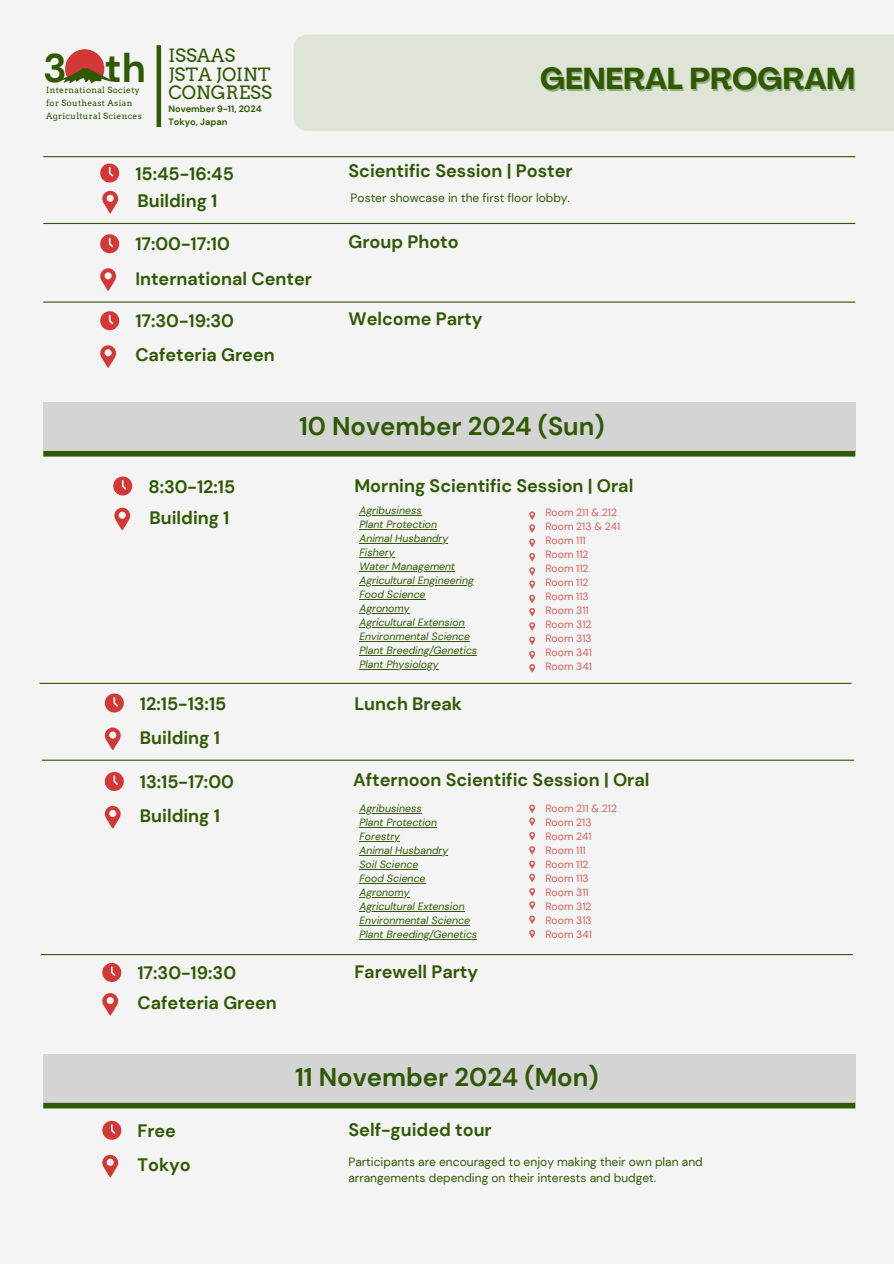
<style>
.page{position:relative;width:894px;height:1264px;background:#fff}
.page>*{position:absolute;margin:0;border:0;box-sizing:border-box;transform-origin:0 0}
.t1{font:700 39.75px "DM Sans";color:#2f5903}
.t2{font:700 29.85px "Agrandir";color:#2f5903}
.t3{font:700 25.65px "DM Sans";color:#2f5903}
.t4{font:18.3px/18.5px "Arvo";color:#2f5903}
.t5{font:700 18px "DM Sans";color:#2f5903}
.t6{font:12px/16px "DM Sans";color:#2f5903}
.t7{font:italic 10.5px "DM Sans";color:#2f5903}
.t8{font:10.5px "DM Sans";color:#d85c5c}
.t9{font:700 9.15px "DM Sans";color:#2f5903}
.t10{font:8.55px/12.9px "Arvo";letter-spacing:.035em;color:#2f5903}
</style>
<div class="page">
<div style="left:0;top:0;width:893px;height:1263px;background:#f4f4f4"></div>
<svg style="left:60px;top:49px;width:53px;height:34px"></svg>
<div style="left:156px;top:45px;width:5px;height:82px;background:#2f5903"></div>
<div style="left:293px;top:35px;width:600px;height:96px;background:#dee5d6"></div>
<svg style="left:114px;top:507px;width:16px;height:24px"></svg>
<hr style="left:40px;top:682px;width:811px;height:2px;background:#2f5903">
<svg style="left:113px;top:476px;width:19px;height:19px"></svg>
<div style="left:43px;top:402px;width:812px;height:50px;background:#d4d4d4"></div>
<svg style="left:105px;top:727px;width:15px;height:23px"></svg>
<svg style="left:105px;top:693px;width:19px;height:19px"></svg>
<hr style="left:42px;top:759px;width:811px;height:1px;background:#2f5903">
<svg style="left:105px;top:806px;width:15px;height:23px"></svg>
<svg style="left:105px;top:772px;width:19px;height:19px"></svg>
<hr style="left:41px;top:954px;width:811px;height:1px;background:#2f5903">
<svg style="left:102px;top:993px;width:16px;height:23px"></svg>
<svg style="left:102px;top:963px;width:19px;height:18px"></svg>
<div style="left:43px;top:451px;width:812px;height:5px;background:#2f5903"></div>
<hr style="left:43px;top:156px;width:812px;height:1px;background:#2f5903">
<svg style="left:102px;top:191px;width:16px;height:23px"></svg>
<svg style="left:100px;top:163px;width:19px;height:19px"></svg>
<hr style="left:43px;top:223px;width:812px;height:1px;background:#2f5903">
<svg style="left:100px;top:268px;width:16px;height:23px"></svg>
<svg style="left:100px;top:234px;width:19px;height:19px"></svg>
<hr style="left:43px;top:301px;width:812px;height:2px;background:#2f5903">
<svg style="left:100px;top:345px;width:16px;height:23px"></svg>
<svg style="left:100px;top:311px;width:19px;height:19px"></svg>
<hr style="left:359px;top:515px;width:62px;height:1px;background:#2f5903">
<hr style="left:359px;top:529px;width:78px;height:1px;background:#2f5903">
<hr style="left:359px;top:543px;width:89px;height:1px;background:#2f5903">
<hr style="left:359px;top:557px;width:35px;height:1px;background:#2f5903">
<hr style="left:359px;top:571px;width:96px;height:1px;background:#2f5903">
<hr style="left:359px;top:585px;width:115px;height:1px;background:#2f5903">
<hr style="left:359px;top:599px;width:66px;height:1px;background:#2f5903">
<hr style="left:359px;top:613px;width:50px;height:1px;background:#2f5903">
<hr style="left:359px;top:627px;width:105px;height:1px;background:#2f5903">
<hr style="left:359px;top:641px;width:111px;height:1px;background:#2f5903">
<hr style="left:359px;top:655px;width:118px;height:1px;background:#2f5903">
<hr style="left:359px;top:669px;width:79px;height:1px;background:#2f5903">
<svg style="left:102px;top:1154px;width:16px;height:23px"></svg>
<svg style="left:102px;top:1120px;width:19px;height:19px"></svg>
<div style="left:43px;top:1053px;width:812px;height:50px;background:#d4d4d4"></div>
<div style="left:43px;top:1102px;width:812px;height:6px;background:#2f5903"></div>
<svg style="left:529px;top:511px;width:5px;height:36px"></svg>
<svg style="left:529px;top:553px;width:5px;height:8px"></svg>
<svg style="left:529px;top:567px;width:5px;height:49px"></svg>
<svg style="left:529px;top:622px;width:5px;height:23px"></svg>
<svg style="left:529px;top:651px;width:5px;height:21px"></svg>
<hr style="left:359px;top:812px;width:62px;height:1px;background:#2f5903">
<hr style="left:359px;top:826px;width:78px;height:1px;background:#2f5903">
<hr style="left:359px;top:840px;width:41px;height:1px;background:#2f5903">
<hr style="left:359px;top:854px;width:89px;height:1px;background:#2f5903">
<hr style="left:359px;top:868px;width:59px;height:1px;background:#2f5903">
<hr style="left:359px;top:882px;width:66px;height:1px;background:#2f5903">
<hr style="left:359px;top:896px;width:50px;height:1px;background:#2f5903">
<hr style="left:359px;top:910px;width:105px;height:1px;background:#2f5903">
<hr style="left:359px;top:924px;width:111px;height:1px;background:#2f5903">
<hr style="left:359px;top:938px;width:118px;height:1px;background:#2f5903">
<svg style="left:529px;top:804px;width:5px;height:36px"></svg>
<svg style="left:529px;top:846px;width:5px;height:8px"></svg>
<svg style="left:529px;top:860px;width:5px;height:22px"></svg>
<svg style="left:529px;top:888px;width:5px;height:21px"></svg>
<svg style="left:529px;top:915px;width:5px;height:23px"></svg>
<h1 class="t1" style="left:105px;top:43px;width:42px">th</h1>
<p class="t10" style="left:46px;top:97px;width:97px">for Southeast Asian<br>Agricultural Sciences</p>
<h1 class="t1" style="left:43px;top:43px;width:25px">3</h1>
<p class="t10" style="left:46px;top:84px;width:95px">International Society</p>
<p class="t4" style="left:168px;top:47px;width:105px">ISSAAS<br>JSTA JOINT<br>CONGRESS</p>
<h4 class="t9" style="left:168px;top:103px;width:95px">November 9-11, 2024</h4>
<p class="t9" style="left:168px;top:116px;width:60px">Tokyo, Japan</p>
<p class="t2" style="left:540px;top:67px;width:316px">GENERAL PROGRAM</p>
<h5 class="t5" style="left:135px;top:162px;width:100px">15:45-16:45</h5>
<h5 class="t5" style="left:348px;top:159px;width:225px">Scientific Session | Poster</h5>
<p class="t5" style="left:137px;top:189px;width:81px">Building 1</p>
<h5 class="t5" style="left:135px;top:232px;width:96px">17:00-17:10</h5>
<h3 class="t5" style="left:348px;top:230px;width:112px">Group Photo</h3>
<p class="t5" style="left:135px;top:267px;width:178px">International Center</p>
<p class="t5" style="left:135px;top:309px;width:100px">17:30-19:30</p>
<h5 class="t5" style="left:348px;top:307px;width:135px">Welcome Party</h5>
<h5 class="t5" style="left:135px;top:343px;width:141px">Cafeteria Green</h5>
<p class="t6" style="left:350px;top:189px;width:221px">Poster showcase in the first floor lobby.</p>
<p class="t3" style="left:299px;top:409px;width:307px">10 November 2024 (Sun)</p>
<h2 class="t5" style="left:148px;top:475px;width:88px">8:30-12:15</h2>
<p class="t5" style="left:354px;top:474px;width:280px">Morning Scientific Session | Oral</p>
<h5 class="t5" style="left:149px;top:506px;width:81px">Building 1</h5>
<h5 class="t7" style="left:359px;top:503px;width:64px">Agribusiness</h5>
<p class="t7" style="left:359px;top:517px;width:79px">Plant Protection</p>
<p class="t7" style="left:359px;top:531px;width:90px">Animal Husbandry</p>
<p class="t7" style="left:359px;top:545px;width:37px">Fishery</p>
<p class="t7" style="left:359px;top:559px;width:97px">Water Management</p>
<p class="t7" style="left:359px;top:573px;width:116px">Agricultural Engineering</p>
<p class="t7" style="left:359px;top:587px;width:68px">Food Science</p>
<p class="t7" style="left:359px;top:601px;width:52px">Agronomy</p>
<p class="t7" style="left:359px;top:615px;width:107px">Agricultural Extension</p>
<p class="t7" style="left:359px;top:629px;width:112px">Environmental Science</p>
<p class="t7" style="left:359px;top:643px;width:119px">Plant Breeding/Genetics</p>
<p class="t7" style="left:359px;top:657px;width:81px">Plant Physiology</p>
<p class="t8" style="left:545px;top:506px;width:73px">Room 211 &amp; 212</p>
<p class="t8" style="left:545px;top:520px;width:76px">Room 213 &amp; 241</p>
<p class="t8" style="left:545px;top:534px;width:42px">Room 111</p>
<p class="t8" style="left:545px;top:548px;width:45px">Room 112</p>
<p class="t8" style="left:545px;top:562px;width:45px">Room 112</p>
<p class="t8" style="left:545px;top:576px;width:45px">Room 112</p>
<p class="t8" style="left:545px;top:590px;width:45px">Room 113</p>
<p class="t8" style="left:545px;top:604px;width:45px">Room 311</p>
<p class="t8" style="left:545px;top:618px;width:48px">Room 312</p>
<p class="t8" style="left:545px;top:632px;width:48px">Room 313</p>
<p class="t8" style="left:545px;top:646px;width:48px">Room 341</p>
<p class="t8" style="left:545px;top:660px;width:48px">Room 341</p>
<h5 class="t5" style="left:140px;top:691px;width:88px">12:15-13:15</h5>
<p class="t5" style="left:354px;top:692px;width:109px">Lunch Break</p>
<h5 class="t5" style="left:140px;top:726px;width:81px">Building 1</h5>
<h6 class="t5" style="left:140px;top:770px;width:95px">13:15-17:00</h6>
<p class="t5" style="left:353px;top:768px;width:298px">Afternoon Scientific Session | Oral</p>
<h5 class="t5" style="left:140px;top:804px;width:81px">Building 1</h5>
<p class="t7" style="left:359px;top:801px;width:64px">Agribusiness</p>
<p class="t7" style="left:359px;top:815px;width:79px">Plant Protection</p>
<p class="t7" style="left:359px;top:829px;width:42px">Forestry</p>
<p class="t7" style="left:359px;top:843px;width:90px">Animal Husbandry</p>
<p class="t7" style="left:359px;top:857px;width:60px">Soil Science</p>
<p class="t7" style="left:359px;top:871px;width:68px">Food Science</p>
<p class="t7" style="left:359px;top:885px;width:52px">Agronomy</p>
<p class="t7" style="left:359px;top:899px;width:107px">Agricultural Extension</p>
<h5 class="t7" style="left:359px;top:913px;width:112px">Environmental Science</h5>
<h5 class="t7" style="left:359px;top:927px;width:119px">Plant Breeding/Genetics</h5>
<p class="t8" style="left:545px;top:801px;width:73px">Room 211 &amp; 212</p>
<h5 class="t8" style="left:545px;top:815px;width:48px">Room 213</h5>
<p class="t8" style="left:545px;top:829px;width:48px">Room 241</p>
<h5 class="t8" style="left:545px;top:843px;width:42px">Room 111</h5>
<h5 class="t8" style="left:545px;top:857px;width:45px">Room 112</h5>
<p class="t8" style="left:545px;top:871px;width:45px">Room 113</p>
<h5 class="t8" style="left:545px;top:885px;width:45px">Room 311</h5>
<p class="t8" style="left:545px;top:899px;width:48px">Room 312</p>
<p class="t8" style="left:545px;top:913px;width:48px">Room 313</p>
<p class="t8" style="left:545px;top:927px;width:48px">Room 341</p>
<h5 class="t5" style="left:137px;top:961px;width:100px">17:30-19:30</h5>
<p class="t5" style="left:354px;top:960px;width:125px">Farewell Party</p>
<h5 class="t5" style="left:137px;top:991px;width:141px">Cafeteria Green</h5>
<p class="t3" style="left:295px;top:1060px;width:305px">11 November 2024 (Mon)</p>
<p class="t5" style="left:137px;top:1118px;width:40px">Free</p>
<p class="t5" style="left:348px;top:1118px;width:145px">Self-guided tour</p>
<p class="t5" style="left:137px;top:1153px;width:55px">Tokyo</p>
<p class="t6" style="left:348px;top:1153px;width:355px">Participants are encouraged to enjoy making their own plan and arrangements depending on their interests and budget.</p>
</div>
